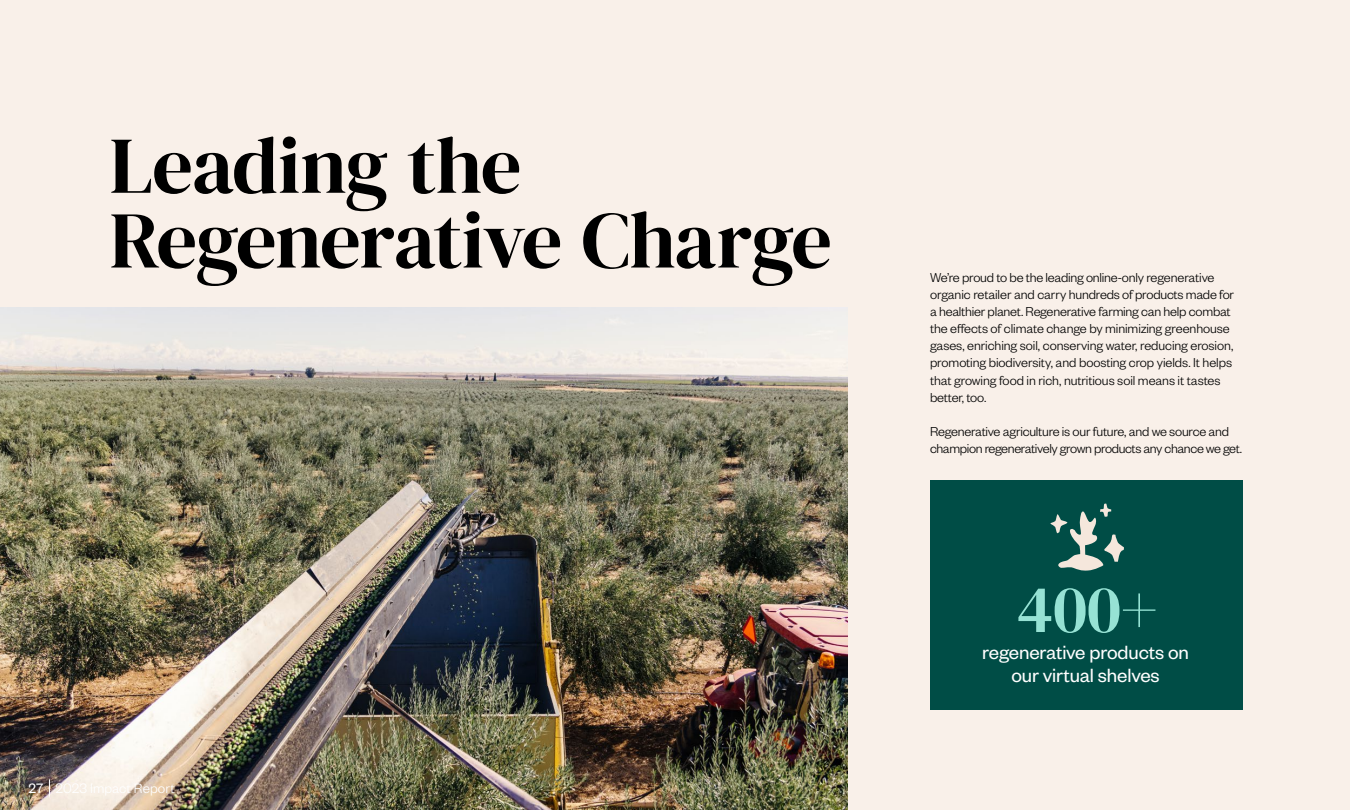
<style>
.page{position:relative;width:1350px;height:810px;background:#f9f0e9}
.page>*{position:absolute;margin:0;border:0;box-sizing:border-box;transform-origin:0 0}
.t1{font:80.4px/74.8px "DM Serif Display";letter-spacing:-.015em;color:#000}
.t2{font:67.5px "DM Serif Display";color:#96e2d4}
.t3{font:21px/23.2px "Founders Grotesk";letter-spacing:-.005em;color:#fff;text-align:center}
.t4{font:300 15px "Founders Grotesk";letter-spacing:.005em;color:#fff}
.t5{font:300 14.25px/17.1px "Founders Grotesk";letter-spacing:-.01em;color:#000}
.s1{font-weight:400}
</style>
<div class="page">
<img style="left:0;top:308px;width:848px;height:502px">
<svg style="left:49px;top:779px;width:1px;height:18px"></svg>
<div style="left:930px;top:480px;width:313px;height:230px;background:#004d46"></div>
<svg style="left:1050px;top:503px;width:74px;height:68px"></svg>
<h1 class="t1" style="left:110px;top:129px;width:724px">Leading the<br>Regenerative Charge</h1>
<p class="t4" style="left:28px;top:779px;width:148px"><span class="s1">27</span> 2023 Impact Report</p>
<p class="t5" style="left:930px;top:268px;width:306px">We’re proud to be the leading online-only regenerative organic retailer and carry hundreds of products made for a healthier planet. Regenerative farming can help combat the effects of climate change by minimizing greenhouse gases, enriching soil, conserving water, reducing erosion, promoting biodiversity, and boosting crop yields. It helps that growing food in rich, nutritious soil means it tastes better, too.</p>
<p class="t5" style="left:930px;top:422px;width:313px">Regenerative agriculture is our future, and we source and champion regeneratively grown products any chance we get.</p>
<h2 class="t2" style="left:1017px;top:570px;width:142px">400+</h2>
<h3 class="t3" style="left:982px;top:639px;width:208px">regenerative products on our virtual shelves</h3>
</div>
